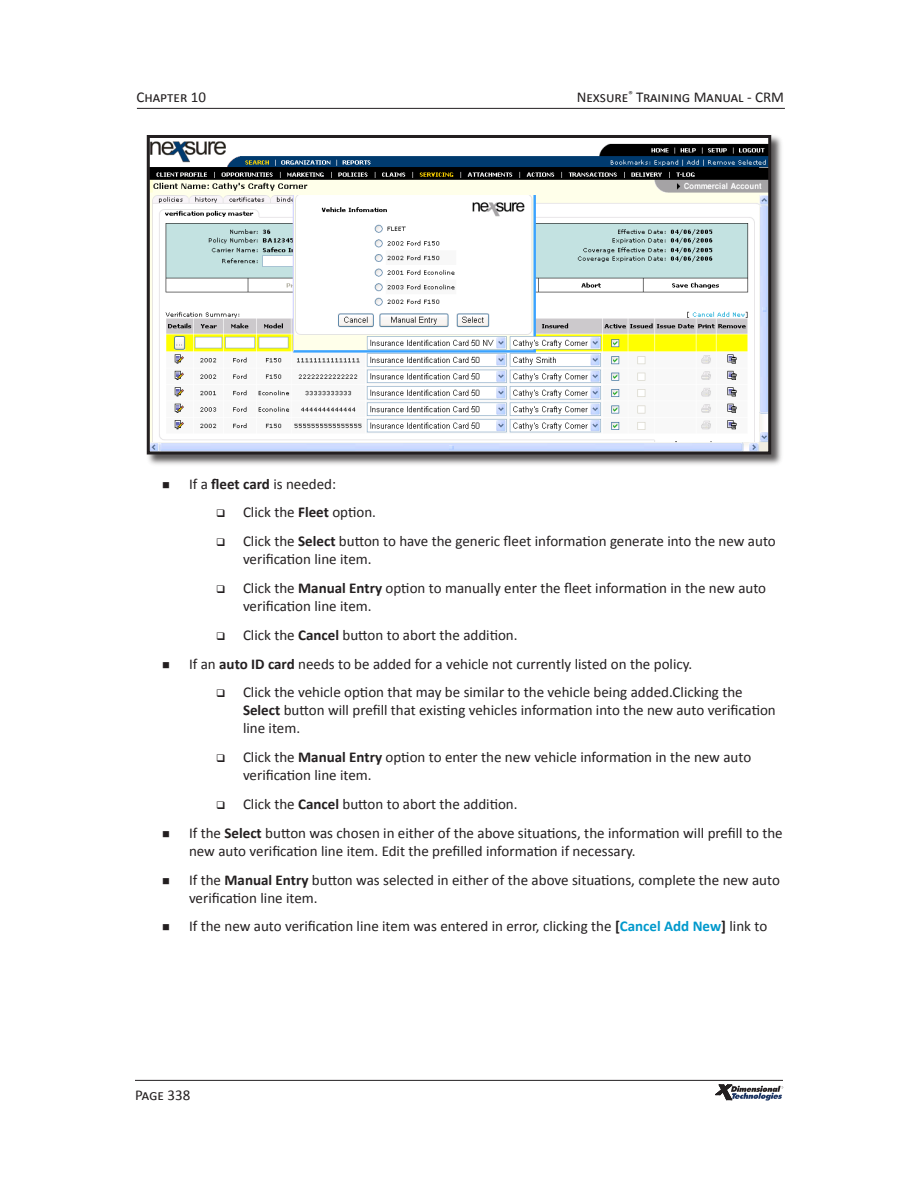
<style>
.page{position:relative;width:918px;height:1188px;background:#fff}
.page>*{position:absolute;margin:0;border:0;box-sizing:border-box;transform-origin:0 0}
.Bulleted_Text_2{font:15px/18px "Calibri";color:#231f20}
.Bulleted_Text{font:15px/18px "Calibri";color:#231f20}
.t1{font:10.5px "Wingdings";color:#231f20}
.s1{font-weight:700}
.s2{font-weight:700;color:#09c}
</style>
<div class="page">
<svg style="left:716px;top:1085px;width:67px;height:16px"></svg>
<hr style="left:135px;top:1080px;width:648px;height:1px;background:#231f20">
<hr style="left:137px;top:108px;width:648px;height:1px;background:#231f20">
<div style="left:145px;top:134px;width:639px;height:333px;background:#231f20;opacity:.75"></div>
<img style="left:151px;top:139px;width:616px;height:311px">
<div style="left:147px;top:135px;width:624px;height:319px;border:3px solid #231f20"></div>
<p class="Bulleted_Text_2" style="left:136px;top:87px;width:71px">Chapter 10</p>
<p class="Bulleted_Text_2" style="left:577px;top:87px;width:209px">Nexsure<sup>®</sup> Training Manual - CRM</p>
<p class="t1" style="left:162px;top:479px;width:9px">■</p>
<p class="t1" style="left:162px;top:659px;width:9px">■</p>
<p class="t1" style="left:162px;top:828px;width:9px">■</p>
<p class="t1" style="left:162px;top:875px;width:9px">■</p>
<p class="t1" style="left:162px;top:922px;width:9px">■</p>
<p class="Bulleted_Text" style="left:189px;top:474px;width:149px">If a <span class="s1">fleet card</span> is needed:</p>
<p class="Bulleted_Text_2" style="left:243px;top:503px;width:134px">Click the <span class="s1">Fleet</span> option.</p>
<p class="Bulleted_Text_2" style="left:243px;top:531px;width:534px">Click the <span class="s1">Select</span> button to have the generic fleet information generate into the new auto verification line item.</p>
<p class="Bulleted_Text_2" style="left:243px;top:578px;width:525px">Click the <span class="s1">Manual Entry</span> option to manually enter the fleet information in the new auto verification line item.</p>
<p class="Bulleted_Text_2" style="left:243px;top:625px;width:276px">Click the <span class="s1">Cancel</span> button to abort the addition.</p>
<p class="Bulleted_Text" style="left:189px;top:654px;width:505px">If an <span class="s1">auto ID card</span> needs to be added for a vehicle not currently listed on the policy.</p>
<p class="Bulleted_Text_2" style="left:243px;top:683px;width:534px">Click the vehicle option that may be similar to the vehicle being added.Clicking the<br><span class="s1">Select</span> button will prefill that existing vehicles information into the new auto verification line item.</p>
<p class="Bulleted_Text_2" style="left:243px;top:747px;width:510px">Click the <span class="s1">Manual Entry</span> option to enter the new vehicle information in the new auto verification line item.</p>
<p class="Bulleted_Text_2" style="left:243px;top:794px;width:276px">Click the <span class="s1">Cancel</span> button to abort the addition.</p>
<p class="Bulleted_Text" style="left:189px;top:823px;width:595px">If the <span class="s1">Select</span> button was chosen in either of the above situations, the information will prefill to the new auto verification line item. Edit the prefilled information if necessary.</p>
<p class="Bulleted_Text" style="left:189px;top:870px;width:592px">If the <span class="s1">Manual Entry</span> button was selected in either of the above situations, complete the new auto verification line item.</p>
<p class="Bulleted_Text" style="left:189px;top:917px;width:580px">If the new auto verification line item was entered in error, clicking the <span class="s1">[</span><span class="s2">Cancel Add New</span><span class="s1">]</span> link to</p>
<p class="Bulleted_Text_2" style="left:135px;top:1085px;width:57px">Page 338</p>
</div>
